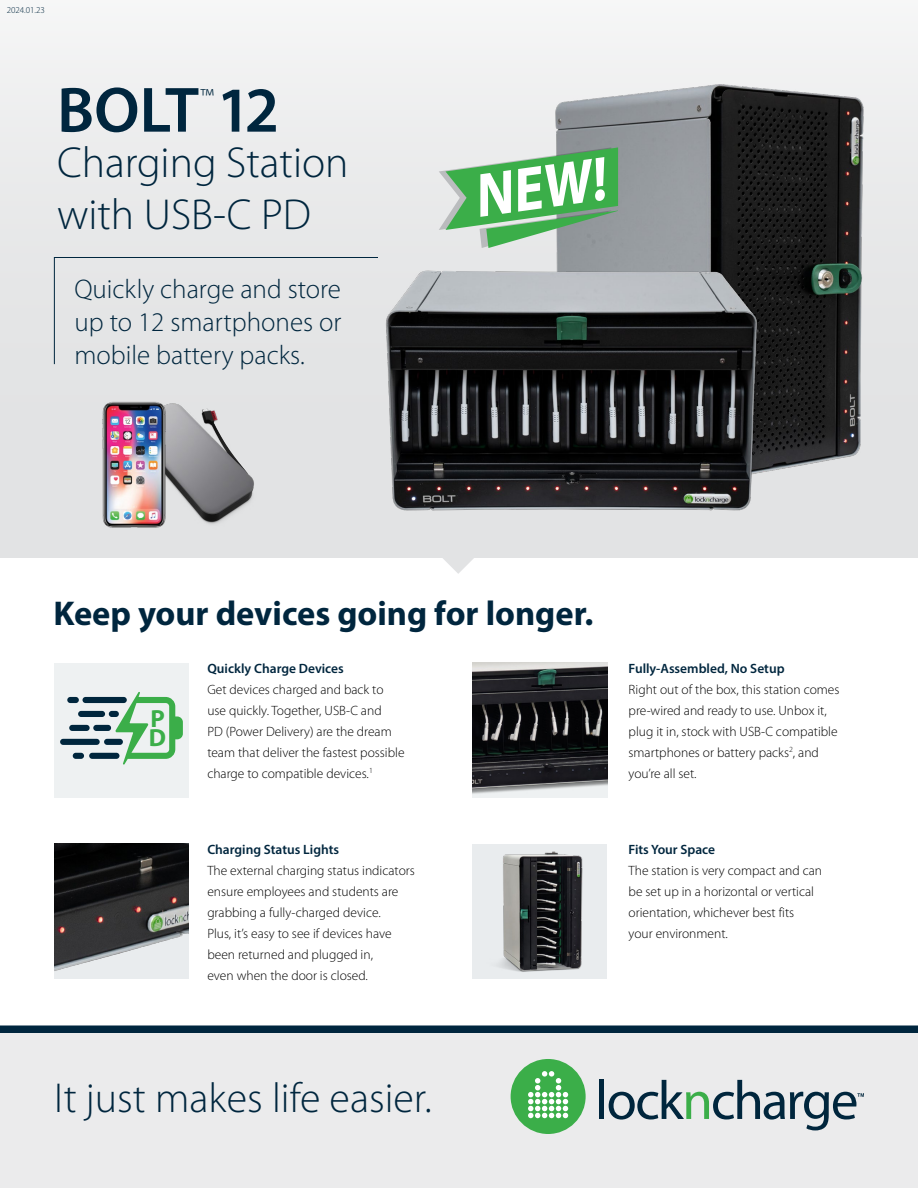
<style>
.page{position:relative;width:918px;height:1188px;background:#fff}
.page>*{position:absolute;margin:0;border:0;box-sizing:border-box;transform-origin:0 0}
.t1{font:600 64.5px "Myriad Pro";letter-spacing:-.05em;color:#00263e}
.t2{font:700 62.55px "Myriad Pro";color:#fff;scale:.88 1}
.t3{font:300 43.5px/52.5px "Myriad Pro";color:#00263e}
.t4{font:300 42px "Myriad Pro";color:#00263e}
.t5{font:700 34.5px "Myriad Pro";color:#00263e}
.t6{font:300 27px/33px "Myriad Pro";color:#00263e;text-align:justify}
.t7{font:700 24.9px/18.8px "Myriad Pro";color:#3bae49}
.t8{font:300 23.55px "Myriad Pro";color:#00263e}
.t9{font:300 13.5px/21px "Myriad Pro";color:#000}
.t10{font:600 13.5px "Myriad Pro";color:#00263e}
.t11{font:300 9px "Myriad Pro";color:#00263e}
</style>
<div class="page">
<div style="left:0;top:0;width:918px;height:557px;background:#e9eaeb"></div>
<img style="left:555px;top:84px;width:309px;height:379px">
<img style="left:385px;top:267px;width:432px;height:244px">
<img style="left:170px;top:403px;width:85px;height:123px">
<img style="left:101px;top:401px;width:69px;height:127px">
<svg style="left:442px;top:557px;width:33px;height:17px"></svg>
<div style="left:0;top:1028px;width:918px;height:160px;background:#ebebec"></div>
<svg style="left:54px;top:257px;width:324px;height:108px"></svg>
<div style="left:0;top:1025px;width:918px;height:8px;background:#00263e"></div>
<div style="left:472px;top:844px;width:135px;height:135px;background:#e9ecee"></div>
<img style="left:499px;top:851px;width:84px;height:121px">
<img style="left:54px;top:844px;width:135px;height:135px">
<img style="left:472px;top:663px;width:136px;height:135px">
<div style="left:599px;top:1080px;width:5px;height:39px;background:#00263d"></div>
<div style="left:511px;top:1059px;width:75px;height:75px;background:#3bae49;border-radius:50%"></div>
<svg style="left:528px;top:1071px;width:40px;height:47px"></svg>
<svg style="left:609px;top:1080px;width:255px;height:50px"></svg>
<div style="left:54px;top:663px;width:135px;height:135px;background:#eef1f2"></div>
<svg style="left:60px;top:692px;width:123px;height:73px"></svg>
<svg style="left:439px;top:147px;width:179px;height:101px"></svg>
<p class="t11" style="left:7px;top:5px;width:40px">2024.01.23</p>
<h1 class="t1" style="left:57px;top:69px;width:224px">BOLT 12</h1>
<h3 class="t8" style="left:200px;top:83px;width:16px">™</h3>
<h3 class="t3" style="left:57px;top:136px;width:293px">Charging Station with USB-C PD</h3>
<h3 class="t6" style="left:75px;top:272px;width:268px">Quickly charge and store up to 12 smartphones or mobile battery packs.</h3>
<h2 class="t2" style="left:468px;top:156px;width:151px;rotate:-8deg">NEW!</h2>
<h3 class="t5" style="left:53px;top:591px;width:542px">Keep your devices going for longer.</h3>
<h3 class="t7" style="left:149px;top:709px;width:19px">P<br>D</h3>
<p class="t10" style="left:207px;top:660px;width:138px">Quickly Charge Devices</p>
<p class="t9" style="left:207px;top:679px;width:199px">Get devices charged and back to use quickly. Together, USB-C and<br>PD (Power Delivery) are the dream team that deliver the fastest possible charge to compatible devices.<sup>1</sup></p>
<p class="t10" style="left:207px;top:841px;width:133px">Charging Status Lights</p>
<p class="t9" style="left:207px;top:860px;width:209px">The external charging status indicators ensure employees and students are grabbing a fully-charged device.<br>Plus, it’s easy to see if devices have been returned and plugged in,<br>even when the door is closed.</p>
<p class="t10" style="left:629px;top:660px;width:158px">Fully-Assembled, No Setup</p>
<p class="t9" style="left:629px;top:679px;width:212px">Right out of the box, this station comes pre-wired and ready to use. Unbox it, plug it in, stock with USB-C compatible smartphones or battery packs<sup>2</sup>, and you’re all set.</p>
<p class="t10" style="left:629px;top:841px;width:88px">Fits Your Space</p>
<p class="t9" style="left:629px;top:860px;width:195px">The station is very compact and can be set up in a horizontal or vertical orientation, whichever best fits<br>your environment.</p>
<h3 class="t4" style="left:54px;top:1073px;width:379px">It just makes life easier.</h3>
</div>
